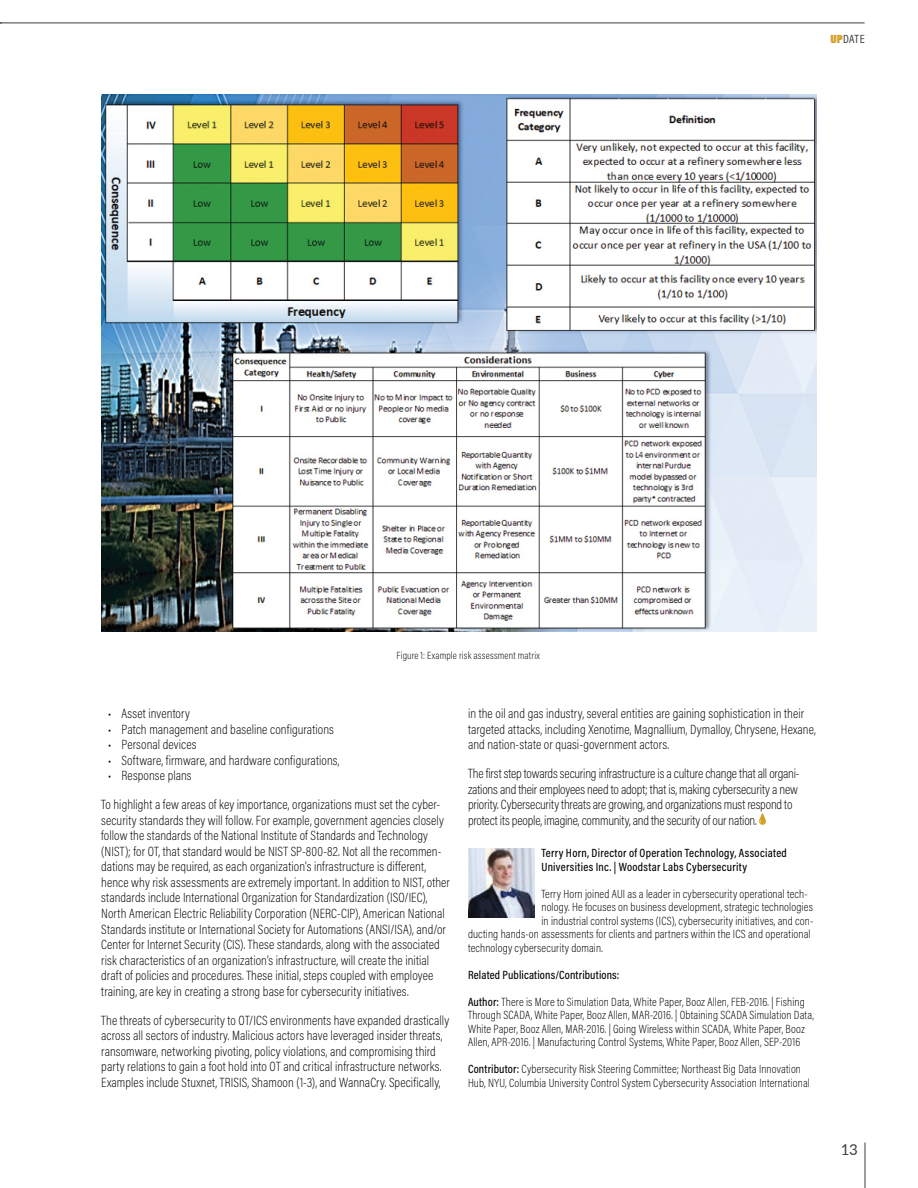
<style>
.page{position:relative;width:918px;height:1188px;background:#fff}
.page>*{position:absolute;margin:0;border:0;box-sizing:border-box;transform-origin:0 0}
.t1{font:15px "Lato";color:#3e3e3e}
.t2{font:200 13.5px/15.5px "Acumin Pro Cond";letter-spacing:.005em;color:#000}
.t3{font:200 13.5px/15.6px "Acumin Pro Cond";letter-spacing:-.015em;color:#000}
.t4{font:200 12px/13.5px "Acumin Pro Cond";letter-spacing:.01em;color:#000}
.t5{font:500 12px/13.5px "Acumin Pro Cond";letter-spacing:.02em;color:#000}
.t6{font:12px "Acumin Pro Cond";color:#3e3e3e}
.t7{font:200 10.5px "Acumin Pro Cond";letter-spacing:.015em;color:#000}
.s1{font-weight:900;color:#d4a02a}
.s2{font-weight:500}
</style>
<div class="page">
<img style="left:101px;top:94px;width:716px;height:537px">
<svg style="left:759px;top:813px;width:7px;height:12px"></svg>
<img style="left:468px;top:848px;width:67px;height:69px">
<hr style="left:865px;top:1142px;width:1px;height:46px;background:#3e3e3e">
<hr style="left:0;top:23px;width:865px;height:1px;background:#3e3e3e">
<p class="t6" style="left:830px;top:31px;width:36px"><span class="s1">UP</span>DATE</p>
<p class="t7" style="left:397px;top:649px;width:145px">Figure 1: Example risk assessment matrix</p>
<p class="t2" style="left:108px;top:706px;width:83px">• Asset inventory</p>
<p class="t2" style="left:108px;top:721px;width:228px">• Patch management and baseline configurations</p>
<p class="t2" style="left:108px;top:737px;width:90px">• Personal devices</p>
<p class="t2" style="left:108px;top:752px;width:233px">• Software, firmware, and hardware configurations,</p>
<p class="t2" style="left:101px;top:761px;width:341px;line-height:29.1px;text-indent:7px">• Response plans<br>To highlight a few areas of key importance, organizations must set the cyber-</p>
<p class="t2" style="left:101px;top:812px;width:350px">security standards they will follow. For example, government agencies closely follow the standards of the National Institute of Standards and Technology (NIST); for OT, that standard would be NIST SP-800-82. Not all the recommen&shy;dations may be required, as each organization’s infrastructure is different, hence why risk assessments are extremely important. In addition to NIST, other standards include International Organization for Standardization (ISO/IEC), North American Electric Reliability Corporation (NERC-CIP), American National Standards institute or International Society for Automations (ANSI/ISA), and/or Center for Internet Security (CIS). These standards, along with the associated risk characteristics of an organization’s infrastructure, will create the initial draft of policies and procedures. These initial, steps coupled with employee training, are key in creating a strong base for cybersecurity initiatives.</p>
<p class="t2" style="left:101px;top:1012px;width:350px">The threats of cybersecurity to OT/ICS environments have expanded drastically across all sectors of industry. Malicious actors have leveraged insider threats, ransomware, networking pivoting, policy violations, and compromising third party relations to gain a foot hold into OT and critical infrastructure networks.<br>Examples include Stuxnet, TRISIS, Shamoon (1-3), and WannaCry. Specifically,</p>
<p class="t2" style="left:468px;top:706px;width:349px">in the oil and gas industry, several entities are gaining sophistication in their targeted attacks, including Xenotime, Magnallium, Dymalloy, Chrysene, Hexane, and nation-state or quasi-government actors.</p>
<p class="t3" style="left:468px;top:766px;width:333px">The first step towards securing infrastructure is a culture change that all organi&shy;zations and their employees need to adopt; that is, making cybersecurity a new priority. Cybersecurity threats are growing, and organizations must respond to protect its people, imagine, community, and the security of our nation.</p>
<p class="t5" style="left:541px;top:846px;width:247px">Terry Horn, Director of Operation Technology, Associated<br>Universities Inc. | Woodstar Labs Cybersecurity</p>
<p class="t4" style="left:541px;top:887px;width:268px">Terry Horn joined AUI as a leader in cybersecurity operational tech-</p>
<p class="t4" style="left:541px;top:900px;width:273px">nology. He focuses on business development, strategic technologies</p>
<p class="t4" style="left:541px;top:914px;width:273px">in industrial control systems (ICS), cybersecurity initiatives, and con-</p>
<p class="t4" style="left:468px;top:927px;width:344px">ducting hands-on assessments for clients and partners within the ICS and operational</p>
<p class="t4" style="left:468px;top:941px;width:136px">technology cybersecurity domain.</p>
<p class="t5" style="left:468px;top:968px;width:153px">Related Publications/Contributions:</p>
<p class="t4" style="left:468px;top:995px;width:347px"><span class="s2">Author:</span> There is More to Simulation Data, White Paper, Booz Allen, FEB-2016. | Fishing Through SCADA, White Paper, Booz Allen, MAR-2016. | Obtaining SCADA Simulation Data, White Paper, Booz Allen, MAR-2016. | Going Wireless within SCADA, White Paper, Booz Allen, APR-2016. | Manufacturing Control Systems, White Paper, Booz Allen, SEP-2016</p>
<p class="t4" style="left:468px;top:1062px;width:343px"><span class="s2">Contributor:</span> Cybersecurity Risk Steering Committee; Northeast Big Data Innovation<br>Hub, NYU, Columbia University Control System Cybersecurity Association International</p>
<p class="t1" style="left:841px;top:1138px;width:19px">13</p>
</div>
